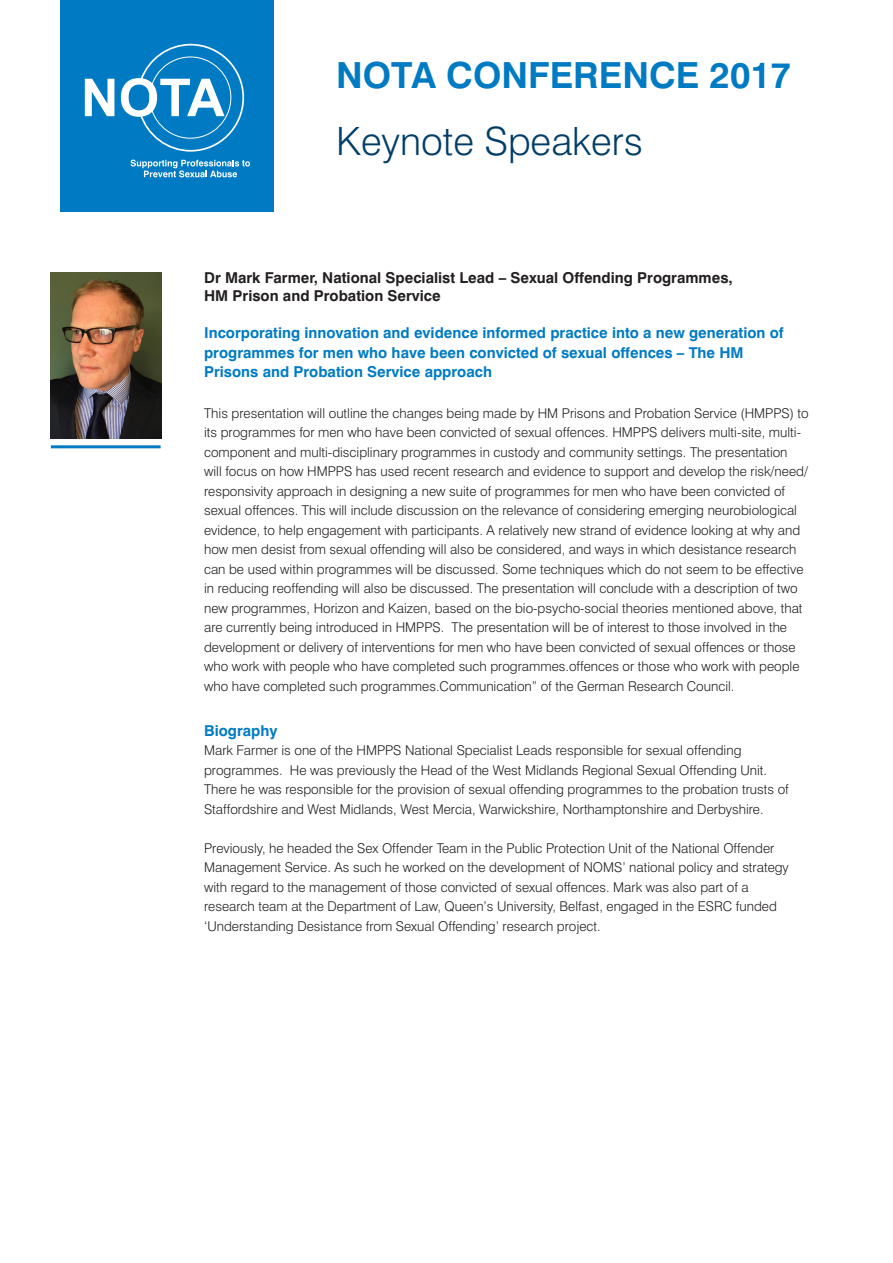
<style>
.page{position:relative;width:893px;height:1263px;background:#fff}
.page>*{position:absolute;margin:0;border:0;box-sizing:border-box;transform-origin:0 0}
.t1{font:300 39px "Swiss 721 BT";color:#003e69}
.t2{font:700 36px "Swiss 721 BT";color:#007bc3}
.t3{font:700 15px/19.5px "Swiss 721 BT";color:#007bc3}
.t4{font:700 15px "Swiss 721 BT";color:#231f20}
.t5{font:300 13.5px/19.5px "Swiss 721 BT";color:#231f20}
</style>
<div class="page">
<div style="left:60px;top:0;width:213px;height:211px;background:#007bc3"></div>
<svg style="left:85px;top:79px;width:29px;height:37px"></svg>
<svg style="left:121px;top:43px;width:124px;height:109px"></svg>
<svg style="left:131px;top:160px;width:119px;height:17px"></svg>
<img style="left:51px;top:272px;width:111px;height:166px">
<div style="left:51px;top:445px;width:110px;height:3px;border:2px solid #007bc3"></div>
<p class="t2" style="left:336px;top:54px;width:457px">NOTA CONFERENCE 2017</p>
<p class="t1" style="left:336px;top:117px;width:308px">Keynote Speakers</p>
<p class="t4" style="left:204px;top:268px;width:530px">Dr Mark Farmer, National Specialist Lead – Sexual Offending Programmes,</p>
<p class="t4" style="left:204px;top:286px;width:238px">HM Prison and Probation Service</p>
<p class="t3" style="left:204px;top:323px;width:581px">Incorporating innovation and evidence informed practice into a new generation of programmes for men who have been convicted of sexual offences – The HM</p>
<p class="t3" style="left:204px;top:362px;width:289px">Prisons and Probation Service approach</p>
<p class="t5" style="left:204px;top:403px;width:606px">This presentation will outline the changes being made by HM Prisons and Probation Service (HMPPS) to its programmes for men who have been convicted of sexual offences. HMPPS delivers multi-site, multi&shy;component and multi-disciplinary programmes in custody and community settings. The presentation<br>will focus on how HMPPS has used recent research and evidence to support and develop the risk/need/ responsivity approach in designing a new suite of programmes for men who have been convicted of sexual offences. This will include discussion on the relevance of considering emerging neurobiological evidence, to help engagement with participants. A relatively new strand of evidence looking at why and how men desist from sexual offending will also be considered, and ways in which desistance research can be used within programmes will be discussed. Some techniques which do not seem to be effective in reducing reoffending will also be discussed. The presentation will conclude with a description of two new programmes, Horizon and Kaizen, based on the bio-psycho-social theories mentioned above, that are currently being introduced in HMPPS. The presentation will be of interest to those involved in the development or delivery of interventions for men who have been convicted of sexual offences or those who work with people who have completed such programmes.offences or those who work with people who have completed such programmes.Communication” of the German Research Council.</p>
<p class="t3" style="left:204px;top:721px;width:75px">Biography</p>
<p class="t5" style="left:204px;top:741px;width:586px">Mark Farmer is one of the HMPPS National Specialist Leads responsible for sexual offending programmes. He was previously the Head of the West Midlands Regional Sexual Offending Unit.<br>There he was responsible for the provision of sexual offending programmes to the probation trusts of Staffordshire and West Midlands, West Mercia, Warwickshire, Northamptonshire and Derbyshire.</p>
<p class="t5" style="left:204px;top:838px;width:586px">Previously, he headed the Sex Offender Team in the Public Protection Unit of the National Offender Management Service. As such he worked on the development of NOMS’ national policy and strategy with regard to the management of those convicted of sexual offences. Mark was also part of a research team at the Department of Law, Queen’s University, Belfast, engaged in the ESRC funded ‘Understanding Desistance from Sexual Offending’ research project.</p>
</div>
